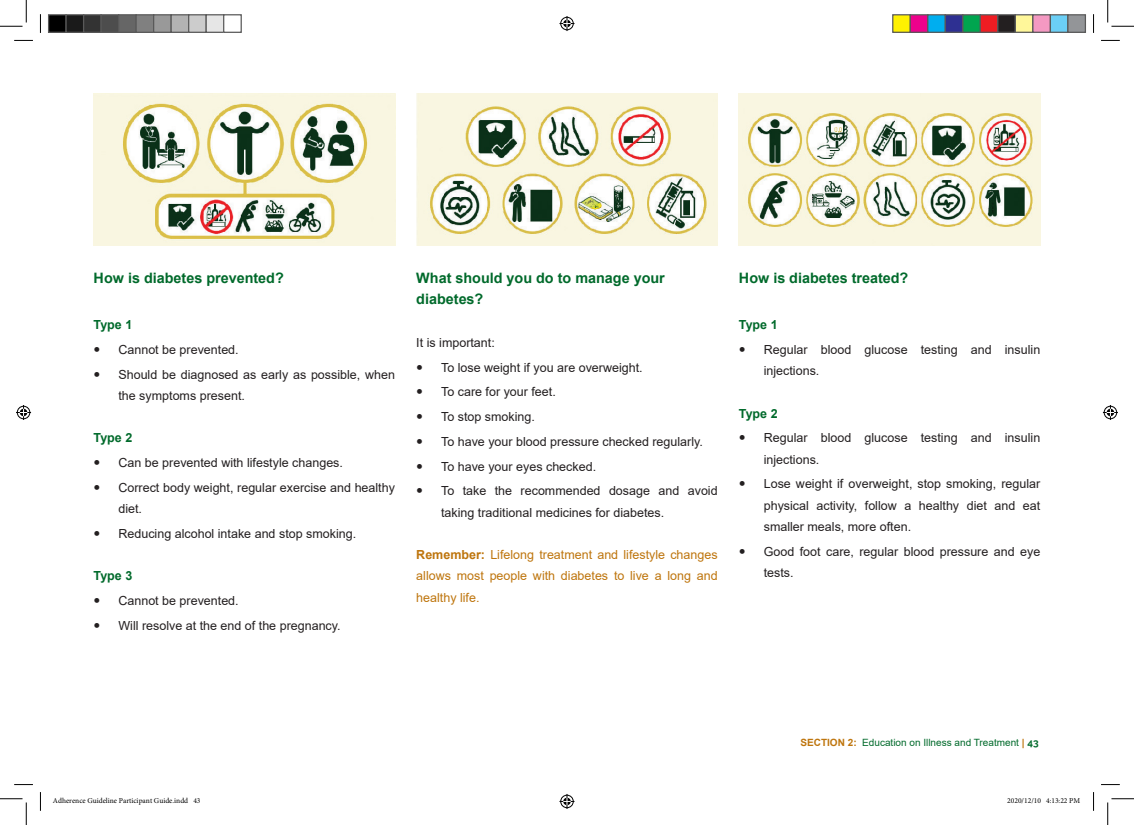
<style>
.page{position:relative;width:1134px;height:825px;background:#fff}
.page>*{position:absolute;margin:0;border:0;box-sizing:border-box;transform-origin:0 0}
.t1{font:700 14.38px/21.2px "Arial";color:#006a2b}
.t2{font:12.5px/24.8px "Arial";color:#231f20}
.t3{font:12.5px/21.2px "Arial";color:#be750d;text-align:justify}
.t4{font:700 12.5px "Arial";color:#006a2b}
.t5{font:10px "Arial";color:#006a2b}
.t6{font:7.5px "Minion Pro";color:#000}
.s1{font-weight:700}
.s2{font-weight:700;color:#be750d}
.s3{font-family:"Raleway";font-weight:700}
</style>
<div class="page">
<img style="left:94px;top:94px;width:301px;height:151px">
<img style="left:416px;top:94px;width:301px;height:151px">
<img style="left:738px;top:94px;width:302px;height:151px">
<svg style="left:14px;top:40px;width:19px;height:1px"></svg>
<svg style="left:1101px;top:40px;width:18px;height:1px"></svg>
<svg style="left:14px;top:784px;width:19px;height:1px"></svg>
<svg style="left:1101px;top:784px;width:18px;height:1px"></svg>
<svg style="left:40px;top:14px;width:1px;height:19px"></svg>
<svg style="left:40px;top:792px;width:1px;height:19px"></svg>
<svg style="left:1093px;top:14px;width:1px;height:19px"></svg>
<svg style="left:1093px;top:792px;width:1px;height:19px"></svg>
<svg style="left:0;top:0;width:27px;height:27px"></svg>
<svg style="left:0;top:798px;width:27px;height:27px"></svg>
<svg style="left:1107px;top:0;width:26px;height:27px"></svg>
<svg style="left:1107px;top:798px;width:26px;height:27px"></svg>
<svg style="left:559px;top:16px;width:15px;height:15px"></svg>
<svg style="left:559px;top:794px;width:15px;height:15px"></svg>
<svg style="left:16px;top:405px;width:15px;height:15px"></svg>
<svg style="left:1102px;top:405px;width:15px;height:15px"></svg>
<div style="left:49px;top:15px;width:17px;height:17px;background:#000"></div>
<div style="left:48px;top:14px;width:19px;height:19px;border:1px solid #595959"></div>
<div style="left:66px;top:15px;width:18px;height:17px;background:#1a1a1a"></div>
<div style="left:65px;top:14px;width:19px;height:19px;border:1px solid #595959"></div>
<div style="left:84px;top:15px;width:17px;height:17px;background:#333"></div>
<div style="left:83px;top:14px;width:19px;height:19px;border:1px solid #595959"></div>
<div style="left:101px;top:15px;width:18px;height:17px;background:#4d4d4d"></div>
<div style="left:100px;top:14px;width:19px;height:19px;border:1px solid #595959"></div>
<div style="left:119px;top:15px;width:17px;height:17px;background:#666"></div>
<div style="left:118px;top:14px;width:19px;height:19px;border:1px solid #595959"></div>
<div style="left:136px;top:15px;width:18px;height:17px;background:#808080"></div>
<div style="left:135px;top:14px;width:19px;height:19px;border:1px solid #595959"></div>
<div style="left:154px;top:15px;width:17px;height:17px;background:#999"></div>
<div style="left:153px;top:14px;width:19px;height:19px;border:1px solid #595959"></div>
<div style="left:171px;top:15px;width:18px;height:17px;background:#b3b3b3"></div>
<div style="left:170px;top:14px;width:19px;height:19px;border:1px solid #595959"></div>
<div style="left:189px;top:15px;width:17px;height:17px;background:#ccc"></div>
<div style="left:188px;top:14px;width:19px;height:19px;border:1px solid #595959"></div>
<div style="left:206px;top:15px;width:18px;height:17px;background:#e6e6e6"></div>
<div style="left:205px;top:14px;width:19px;height:19px;border:1px solid #595959"></div>
<div style="left:223px;top:14px;width:19px;height:19px;border:1px solid #595959"></div>
<div style="left:892px;top:15px;width:18px;height:17px;background:#fff101"></div>
<div style="left:892px;top:14px;width:18px;height:19px;border:1px solid #595959"></div>
<div style="left:910px;top:15px;width:17px;height:17px;background:#ed028c"></div>
<div style="left:909px;top:14px;width:19px;height:19px;border:1px solid #595959"></div>
<div style="left:927px;top:15px;width:18px;height:17px;background:#00aeef"></div>
<div style="left:927px;top:14px;width:18px;height:19px;border:1px solid #595959"></div>
<div style="left:945px;top:15px;width:17px;height:17px;background:#2e3092"></div>
<div style="left:944px;top:14px;width:19px;height:19px;border:1px solid #595959"></div>
<div style="left:962px;top:15px;width:18px;height:17px;background:#00a54f"></div>
<div style="left:962px;top:14px;width:18px;height:19px;border:1px solid #595959"></div>
<div style="left:980px;top:15px;width:17px;height:17px;background:#ee1d23"></div>
<div style="left:979px;top:14px;width:19px;height:19px;border:1px solid #595959"></div>
<div style="left:997px;top:15px;width:18px;height:17px;background:#231f20"></div>
<div style="left:997px;top:14px;width:18px;height:19px;border:1px solid #595959"></div>
<div style="left:1015px;top:15px;width:17px;height:17px;background:#fff79a"></div>
<div style="left:1014px;top:14px;width:19px;height:19px;border:1px solid #595959"></div>
<div style="left:1032px;top:15px;width:18px;height:17px;background:#f499c2"></div>
<div style="left:1032px;top:14px;width:18px;height:19px;border:1px solid #595959"></div>
<div style="left:1050px;top:15px;width:17px;height:17px;background:#6bcff6"></div>
<div style="left:1049px;top:14px;width:19px;height:19px;border:1px solid #595959"></div>
<div style="left:1067px;top:15px;width:18px;height:17px;background:#939598"></div>
<div style="left:1067px;top:14px;width:18px;height:19px;border:1px solid #595959"></div>
<p class="t1" style="left:94px;top:267px;width:192px">How is diabetes prevented?</p>
<p class="t4" style="left:94px;top:316px;width:40px">Type 1</p>
<p class="t2" style="left:118px;top:337px;width:278px">Cannot be prevented.<br>Should be diagnosed as early as possible, when</p>
<p class="t2" style="left:118px;top:383px;width:128px">the symptoms present.</p>
<p class="t4" style="left:94px;top:429px;width:40px">Type 2</p>
<p class="t2" style="left:118px;top:450px;width:278px">Can be prevented with lifestyle changes.<br>Correct body weight, regular exercise and healthy</p>
<p class="t2" style="left:118px;top:496px;width:239px">diet.<br>Reducing alcohol intake and stop smoking.</p>
<p class="t4" style="left:94px;top:567px;width:40px">Type 3</p>
<p class="t2" style="left:118px;top:588px;width:224px">Cannot be prevented.<br>Will resolve at the end of the pregnancy.</p>
<p class="t1" style="left:416px;top:267px;width:250px">What should you do to manage your diabetes?</p>
<p class="t2" style="left:441px;top:330px;width:278px;text-indent:-25px">It is important:<br>To lose weight if you are overweight.<br>To care for your feet.<br>To stop smoking.<br>To have your blood pressure checked regularly.<br>To have your eyes checked.<br>To take the recommended dosage and avoid</p>
<p class="t2" style="left:441px;top:500px;width:225px">taking traditional medicines for diabetes.</p>
<p class="t3" style="left:416px;top:544px;width:303px"><span class="s1">Remember:</span> Lifelong treatment and lifestyle changes allows most people with diabetes to live a long and healthy life.</p>
<p class="t1" style="left:738px;top:267px;width:171px">How is diabetes treated?</p>
<p class="t4" style="left:738px;top:316px;width:40px">Type 1</p>
<p class="t2" style="left:763px;top:339px;width:278px;line-height:21.2px">Regular blood glucose testing and insulin injections.</p>
<p class="t4" style="left:738px;top:404px;width:40px">Type 2</p>
<p class="t2" style="left:763px;top:427px;width:278px;line-height:21.2px">Regular blood glucose testing and insulin injections.</p>
<p class="t2" style="left:763px;top:473px;width:278px;line-height:21.2px;text-align:justify">Lose weight if overweight, stop smoking, regular physical activity, follow a healthy diet and eat smaller meals, more often.</p>
<p class="t2" style="left:763px;top:541px;width:278px;line-height:21.2px">Good foot care, regular blood pressure and eye tests.</p>
<p class="t5" style="left:800px;top:735px;width:240px"><span class="s2">SECTION 2:</span> Education on Illness and Treatment <span class="s2">|</span> <span class="s3">43</span></p>
<p class="t6" style="left:53px;top:796px;width:149px">Adherence Guideline Participant Guide.indd 43</p>
<p class="t6" style="left:1007px;top:796px;width:74px">2020/12/10 4:13:22 PM</p>
</div>
